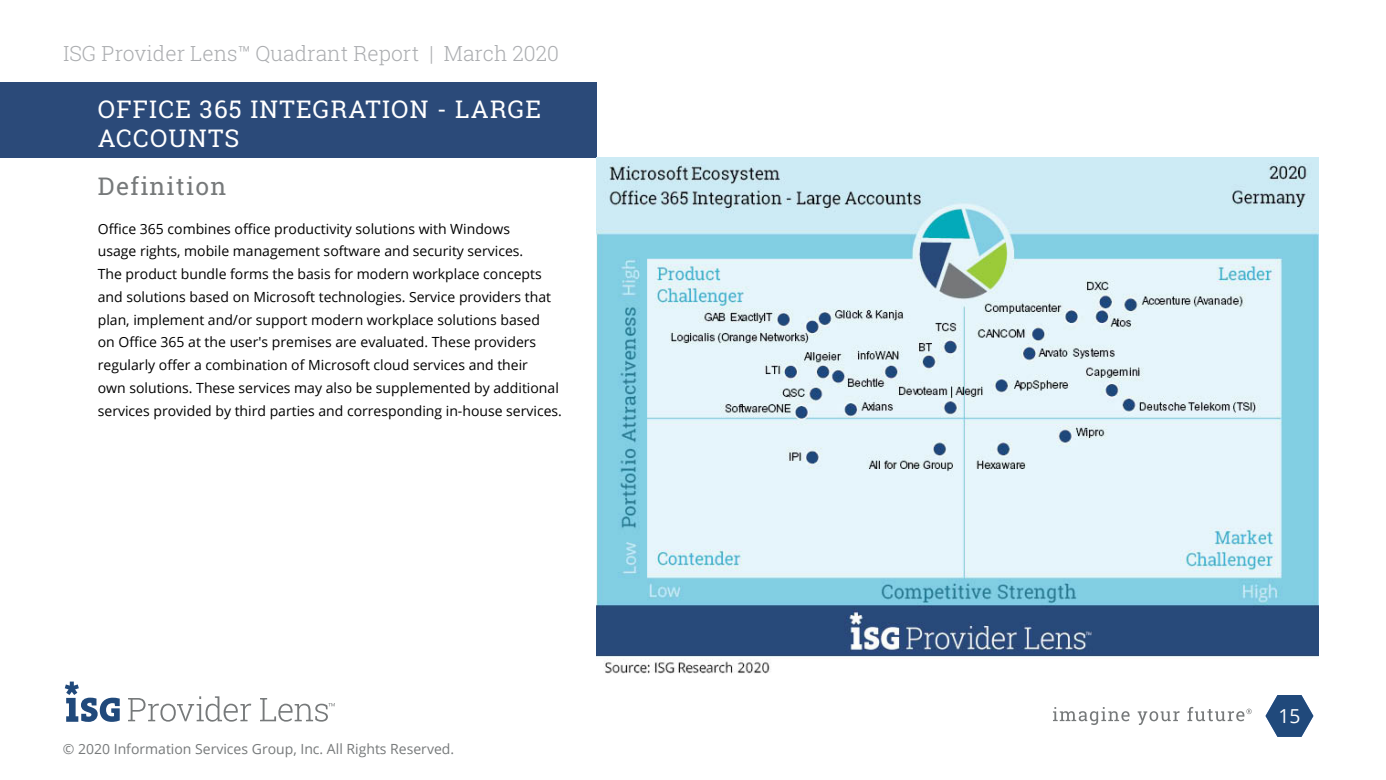
<style>
.page{position:relative;width:1386px;height:780px;background:#fff}
.page>*{position:absolute;margin:0;border:0;box-sizing:border-box;transform-origin:0 0}
.Section_Title_Midtex{font:24.5px/29.8px "Roboto Slab";letter-spacing:.05em;color:#fff}
.Section_Title_Midtex-2{font:24.5px "Roboto Slab";letter-spacing:.05em;color:#76797a}
.t1{font:300 21px "Roboto Slab";color:#abadb0}
.t2{font:19.25px "Open Sans";color:#fff}
.Body_Copy{font:14px/22.8px "Open Sans";color:#000}
.Report_Cover_Title{font:14px "Open Sans";color:#76797a}
</style>
<div class="page">
<svg style="left:1053px;top:707px;width:77px;height:18px"></svg>
<svg style="left:1138px;top:711px;width:42px;height:14px"></svg>
<svg style="left:1187px;top:707px;width:65px;height:14px"></svg>
<svg style="left:128px;top:696px;width:123px;height:25px"></svg>
<svg style="left:260px;top:698px;width:75px;height:23px"></svg>
<svg style="left:65px;top:681px;width:55px;height:41px"></svg>
<svg style="left:1266px;top:695px;width:47px;height:42px"></svg>
<div style="left:0;top:82px;width:596px;height:76px;background:#2b4a79"></div>
<img style="left:596px;top:158px;width:722px;height:516px">
<p class="t1" style="left:63px;top:39px;width:498px">ISG Provider Lens™ Quadrant Report | March 2020</p>
<p class="Section_Title_Midtex" style="left:98px;top:94px;width:445px">OFFICE 365 INTEGRATION - LARGE<br>ACCOUNTS</p>
<p class="Section_Title_Midtex-2" style="left:98px;top:169px;width:130px">Definition</p>
<p class="Body_Copy" style="left:98px;top:217px;width:466px">Office 365 combines office productivity solutions with Windows<br>usage rights, mobile management software and security services.<br>The product bundle forms the basis for modern workplace concepts and solutions based on Microsoft technologies. Service providers that plan, implement and/or support modern workplace solutions based<br>on Office 365 at the user's premises are evaluated. These providers regularly offer a combination of Microsoft cloud services and their<br>own solutions. These services may also be supplemented by additional services provided by third parties and corresponding in-house services.</p>
<p class="Report_Cover_Title" style="left:63px;top:739px;width:393px">© 2020 Information Services Group, Inc. All Rights Reserved.</p>
<p class="t2" style="left:1279px;top:701px;width:24px">15</p>
</div>
